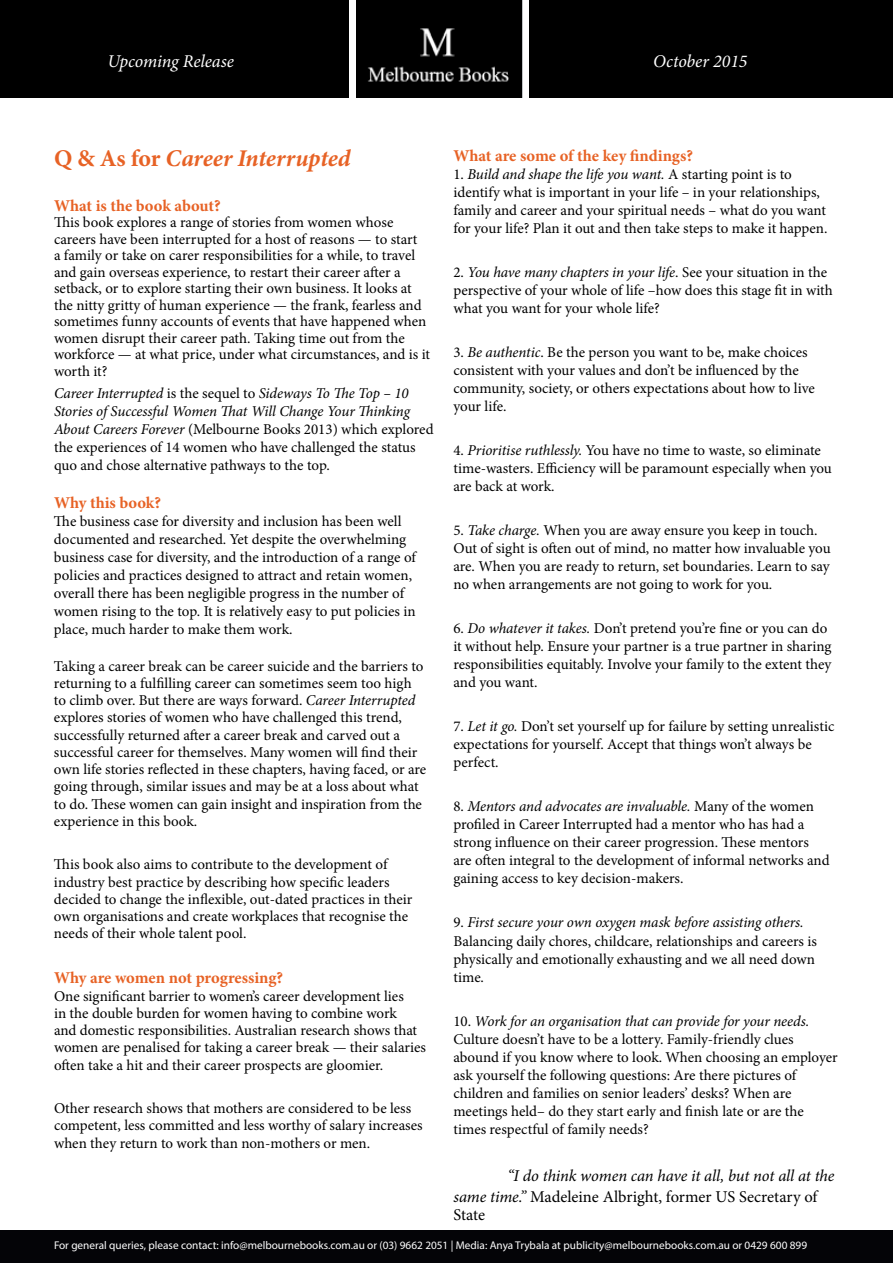
<style>
.page{position:relative;width:893px;height:1263px;background:#fff}
.page>*{position:absolute;margin:0;border:0;box-sizing:border-box;transform-origin:0 0}
.t1{font:italic 700 24px "Minion Pro";letter-spacing:-.005em;color:#e76225}
.t2{font:italic 18px "Minion Pro";letter-spacing:-.005em;color:#fff}
.t3{font:italic 16.5px/21px "Minion Pro";letter-spacing:-.01em;color:#000}
.t4{font:700 16.5px "Minion Pro";color:#e76225}
.t5{font:16.5px "Minion Pro";letter-spacing:-.01em;color:#000}
.t6{font:15px/18px "Minion Pro";letter-spacing:-.005em;color:#000}
.t7{font:11.25px "Myriad Pro";color:#fff}
.s1{font-style:italic}
.s2{font-style:normal}
</style>
<div class="page">
<div style="left:0;top:1230px;width:893px;height:33px;background:#040407"></div>
<img style="left:357px;top:0;width:165px;height:98px">
<div style="left:0;top:0;width:349px;height:98px;background:#000"></div>
<div style="left:530px;top:0;width:363px;height:98px;background:#000"></div>
<p class="t2" style="left:107px;top:49px;width:128px">Upcoming Release</p>
<p class="t2" style="left:653px;top:49px;width:96px">October 2015</p>
<p class="t4" style="left:453px;top:144px;width:241px">What are some of the key findings?</p>
<p class="t6" style="left:453px;top:165px;width:376px">1. <span class="s1">Build and shape the life you want.</span> A starting point is to identify what is important in your life – in your relationships, family and career and your spiritual needs – what do you want for your life? Plan it out and then take steps to make it happen.</p>
<p class="t6" style="left:453px;top:263px;width:381px">2. <span class="s1">You have many chapters in your life</span>. See your situation in the perspective of your whole of life –how does this stage fit in with what you want for your whole life?</p>
<p class="t6" style="left:453px;top:343px;width:363px">3. <span class="s1">Be authentic</span>. Be the person you want to be, make choices consistent with your values and don’t be influenced by the community, society, or others expectations about how to live your life.</p>
<p class="t6" style="left:453px;top:441px;width:380px">4. <span class="s1">Prioritise ruthlessly.</span> You have no time to waste, so eliminate time-wasters. Efficiency will be paramount especially when you are back at work.</p>
<p class="t6" style="left:453px;top:521px;width:379px">5. <span class="s1">Take charge.</span> When you are away ensure you keep in touch.<br>Out of sight is often out of mind, no matter how invaluable you are. When you are ready to return, set boundaries. Learn to say no when arrangements are not going to work for you.</p>
<p class="t6" style="left:453px;top:619px;width:380px">6. <span class="s1">Do whatever it takes.</span> Don’t pretend you’re fine or you can do it without help. Ensure your partner is a true partner in sharing responsibilities equitably. Involve your family to the extent they and you want.</p>
<p class="t6" style="left:453px;top:717px;width:382px">7. <span class="s1">Let it go.</span> Don’t set yourself up for failure by setting unrealistic expectations for yourself. Accept that things won’t always be perfect.</p>
<p class="t6" style="left:453px;top:798px;width:378px">8. <span class="s1">Mentors and advocates are invaluable.</span> Many of the women profiled in Career Interrupted had a mentor who has had a strong influence on their career progression. These mentors are often integral to the development of informal networks and gaining access to key decision-makers.</p>
<p class="t6" style="left:453px;top:914px;width:365px">9. <span class="s1">First secure your own oxygen mask before assisting others.<br></span>Balancing daily chores, childcare, relationships and careers is physically and emotionally exhausting and we all need down time.</p>
<p class="t6" style="left:453px;top:1012px;width:386px">10. <span class="s1">Work for an organisation that can provide for your needs.<br></span>Culture doesn’t have to be a lottery. Family-friendly clues abound if you know where to look. When choosing an employer ask yourself the following questions: Are there pictures of children and families on senior leaders’ desks? When are meetings held– do they start early and finish late or are the times respectful of family needs?</p>
<p class="t3" style="left:453px;top:1165px;width:383px;text-indent:54px">“I do think women can have it all, but not all at the same time.” <span class="s2">Madeleine Albright, former US Secretary of</span></p>
<p class="t5" style="left:453px;top:1203px;width:33px">State</p>
<p class="t7" style="left:54px;top:1238px;width:755px">For general queries, please contact: info@melbournebooks.com.au or (03) 9662 2051 | Media: Anya Trybala at publicity@melbournebooks.com.au or 0429 600 899</p>
<h1 class="t1" style="left:54px;top:141px;width:298px"><span class="s2">Q &amp; As for</span> Career Interrupted</h1>
<p class="t4" style="left:54px;top:194px;width:168px">What is the book about?</p>
<p class="t6" style="left:54px;top:214px;width:378px;line-height:16.5px">This book explores a range of stories from women whose careers have been interrupted for a host of reasons — to start<br>a family or take on carer responsibilities for a while, to travel and gain overseas experience, to restart their career after a setback, or to explore starting their own business. It looks at the nitty gritty of human experience — the frank, fearless and sometimes funny accounts of events that have happened when women disrupt their career path. Taking time out from the workforce — at what price, under what circumstances, and is it worth it?</p>
<p class="t6" style="left:54px;top:384px;width:381px"><span class="s1">Career Interrupted</span> is the sequel to <span class="s1">Sideways To The Top – 10<br>Stories of Successful Women That Will Change Your Thinking About Careers Forever</span> (Melbourne Books 2013) which explored the experiences of 14 women who have challenged the status quo and chose alternative pathways to the top.</p>
<p class="t4" style="left:54px;top:491px;width:109px">Why this book?</p>
<p class="t6" style="left:54px;top:512px;width:363px">The business case for diversity and inclusion has been well documented and researched. Yet despite the overwhelming business case for diversity, and the introduction of a range of policies and practices designed to attract and retain women, overall there has been negligible progress in the number of women rising to the top. It is relatively easy to put policies in place, much harder to make them work.</p>
<p class="t6" style="left:54px;top:657px;width:374px;line-height:17.2px">Taking a career break can be career suicide and the barriers to returning to a fulfilling career can sometimes seem too high to climb over. But there are ways forward. <span class="s1">Career Interrupted </span>explores stories of women who have challenged this trend, successfully returned after a career break and carved out a successful career for themselves. Many women will find their own life stories reflected in these chapters, having faced, or are going through, similar issues and may be at a loss about what to do. These women can gain insight and inspiration from the experience in this book.</p>
<p class="t6" style="left:54px;top:856px;width:360px;line-height:17.2px">This book also aims to contribute to the development of industry best practice by describing how specific leaders decided to change the inflexible, out-dated practices in their own organisations and create workplaces that recognise the needs of their whole talent pool.</p>
<p class="t4" style="left:54px;top:966px;width:231px">Why are women not progressing?</p>
<p class="t6" style="left:54px;top:987px;width:373px;line-height:17.2px">One significant barrier to women’s career development lies<br>in the double burden for women having to combine work<br>and domestic responsibilities. Australian research shows that women are penalised for taking a career break — their salaries often take a hit and their career prospects are gloomier.</p>
<p class="t6" style="left:54px;top:1100px;width:370px;line-height:17.2px">Other research shows that mothers are considered to be less competent, less committed and less worthy of salary increases when they return to work than non-mothers or men.</p>
</div>
